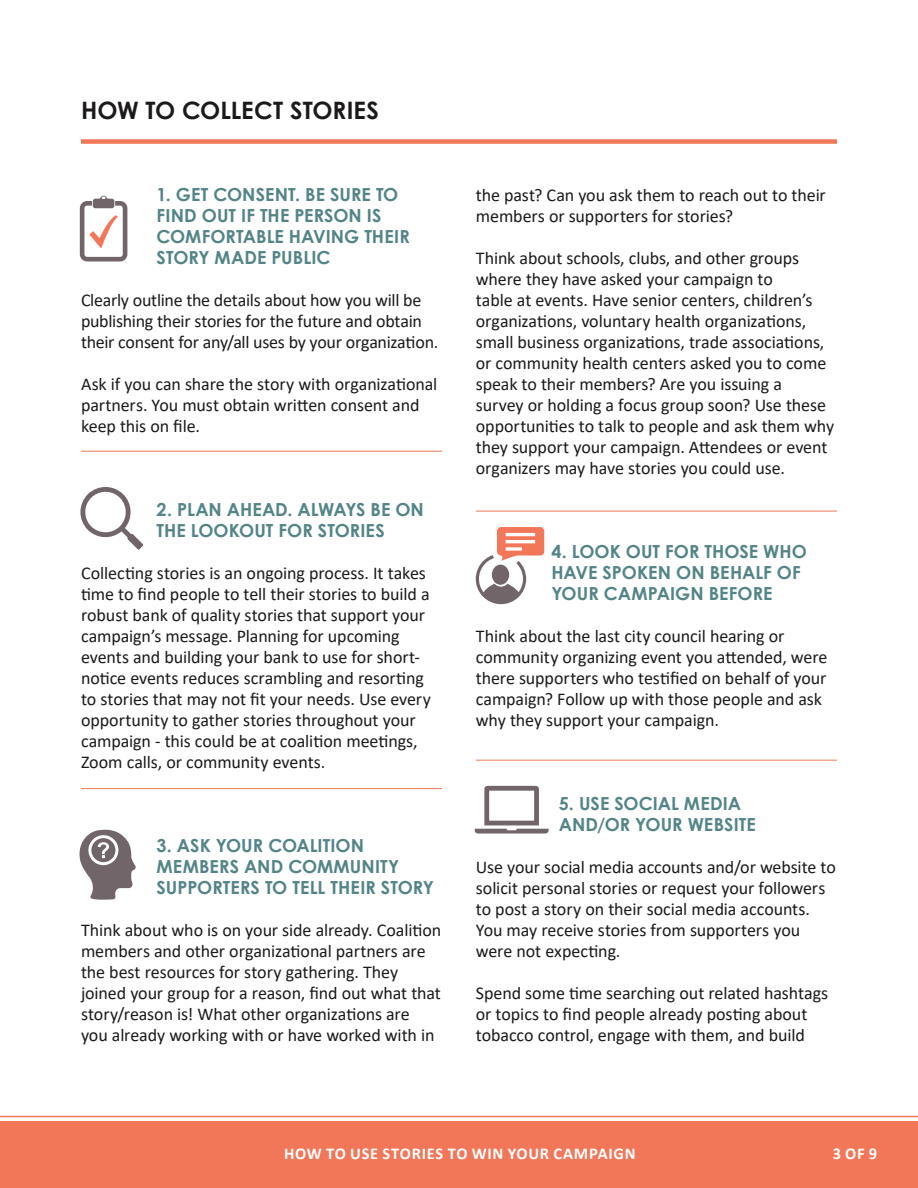
<style>
.page{position:relative;width:918px;height:1188px;background:#fff}
.page>*{position:absolute;margin:0;border:0;box-sizing:border-box;transform-origin:0 0}
.t1{font:700 24px "Century Gothic";letter-spacing:.005em;color:#1c191b}
.t2{font:18px/21px "Calibri";letter-spacing:-.005em;color:#1c191b}
.t3{font:700 18px/21px "Century Gothic";color:#538488}
.t4{font:700 16.5px "Calibri";letter-spacing:.04em;color:#fff}
</style>
<div class="page">
<div style="left:0;top:1121px;width:918px;height:67px;background:#f27658"></div>
<hr style="left:0;top:1116px;width:918px;height:1px;background:#f27658">
<svg style="left:80px;top:196px;width:47px;height:66px"></svg>
<svg style="left:80px;top:487px;width:63px;height:63px"></svg>
<svg style="left:79px;top:829px;width:57px;height:71px"></svg>
<svg style="left:476px;top:527px;width:68px;height:77px"></svg>
<svg style="left:475px;top:786px;width:74px;height:48px"></svg>
<hr style="left:81px;top:451px;width:361px;height:1px;background:#f27658">
<hr style="left:81px;top:788px;width:361px;height:1px;background:#f27658">
<hr style="left:476px;top:511px;width:361px;height:1px;background:#f27658">
<hr style="left:476px;top:760px;width:361px;height:1px;background:#f27658">
<div style="left:81px;top:139px;width:756px;height:5px;background:#f27658"></div>
<h1 class="t1" style="left:81px;top:95px;width:300px">HOW TO COLLECT STORIES</h1>
<p class="t3" style="left:157px;top:184px;width:255px">1. GET CONSENT. BE SURE TO<br>FIND OUT IF THE PERSON IS<br>COMFORTABLE HAVING THEIR<br>STORY MADE PUBLIC</p>
<p class="t2" style="left:81px;top:289px;width:359px">Clearly outline the details about how you will be publishing their stories for the future and obtain their consent for any/all uses by your organization.</p>
<p class="t2" style="left:81px;top:373px;width:358px">Ask if you can share the story with organizational partners. You must obtain written consent and keep this on file.</p>
<p class="t3" style="left:157px;top:499px;width:269px">2. PLAN AHEAD. ALWAYS BE ON<br>THE LOOKOUT FOR STORIES</p>
<p class="t2" style="left:81px;top:562px;width:351px">Collecting stories is an ongoing process. It takes time to find people to tell their stories to build a robust bank of quality stories that support your campaign’s message. Planning for upcoming events and building your bank to use for short&shy;notice events reduces scrambling and resorting to stories that may not fit your needs. Use every opportunity to gather stories throughout your campaign - this could be at coalition meetings, Zoom calls, or community events.</p>
<p class="t3" style="left:157px;top:835px;width:279px">3. ASK YOUR COALITION<br>MEMBERS AND COMMUNITY<br>SUPPORTERS TO TELL THEIR STORY</p>
<p class="t2" style="left:81px;top:919px;width:362px">Think about who is on your side already. Coalition members and other organizational partners are the best resources for story gathering. They joined your group for a reason, find out what that story/reason is! What other organizations are<br>you already working with or have worked with in</p>
<p class="t2" style="left:476px;top:184px;width:352px">the past? Can you ask them to reach out to their members or supporters for stories?</p>
<p class="t2" style="left:476px;top:247px;width:360px">Think about schools, clubs, and other groups where they have asked your campaign to<br>table at events. Have senior centers, children’s organizations, voluntary health organizations, small business organizations, trade associations, or community health centers asked you to come speak to their members? Are you issuing a survey or holding a focus group soon? Use these opportunities to talk to people and ask them why they support your campaign. Attendees or event organizers may have stories you could use.</p>
<p class="t3" style="left:551px;top:541px;width:257px">4. LOOK OUT FOR THOSE WHO<br>HAVE SPOKEN ON BEHALF OF<br>YOUR CAMPAIGN BEFORE</p>
<p class="t2" style="left:476px;top:625px;width:353px">Think about the last city council hearing or community organizing event you attended, were there supporters who testified on behalf of your campaign? Follow up with those people and ask why they support your campaign.</p>
<p class="t3" style="left:559px;top:793px;width:199px">5. USE SOCIAL MEDIA<br>AND/OR YOUR WEBSITE</p>
<p class="t2" style="left:476px;top:856px;width:362px">Use your social media accounts and/or website to solicit personal stories or request your followers to post a story on their social media accounts.<br>You may receive stories from supporters you were not expecting.</p>
<p class="t2" style="left:476px;top:982px;width:354px">Spend some time searching out related hashtags or topics to find people already posting about tobacco control, engage with them, and build</p>
<p class="t4" style="left:284px;top:1142px;width:353px">HOW TO USE STORIES TO WIN YOUR CAMPAIGN</p>
<p class="t4" style="left:833px;top:1142px;width:46px">3 OF 9</p>
</div>
